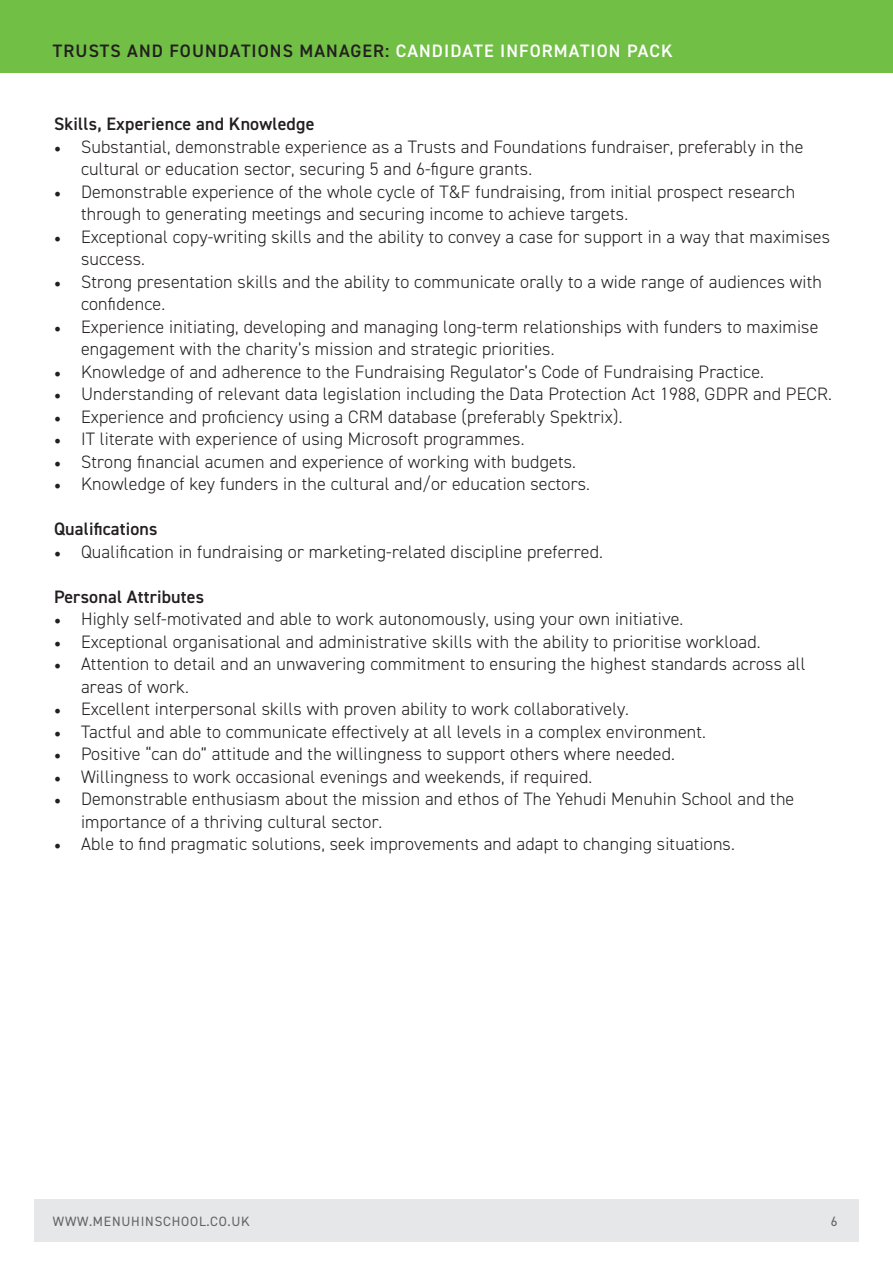
<style>
.page{position:relative;width:893px;height:1263px;background:#fff}
.page>*{position:absolute;margin:0;border:0;box-sizing:border-box;transform-origin:0 0}
.t1{font:300 18px/22.5px "DIN2014";letter-spacing:.01em;color:#231f20}
.t2{font:600 18px "DIN2014";letter-spacing:.01em;color:#231f20}
.t3{font:600 18px "DIN2014";letter-spacing:.06em;color:#231f20}
.t4{font:13.5px "DIN2014";letter-spacing:.06em;color:#636366}
.s1{color:#fff}
.s2{font-family:"Minion Pro";font-weight:400}
</style>
<div class="page">
<div style="left:34px;top:1199px;width:825px;height:43px;background:#e6e7e9"></div>
<div style="left:0;top:0;width:893px;height:73px;background:#71bf44"></div>
<p class="t3" style="left:53px;top:39px;width:621px">TRUSTS AND FOUNDATIONS MANAGER: <span class="s1">CANDIDATE INFORMATION PACK</span></p>
<p class="t2" style="left:54px;top:112px;width:262px">Skills, Experience and Knowledge</p>
<p class="t1" style="left:81px;top:135px;width:724px;text-indent:-27px"><span class="s2">•</span> Substantial, demonstrable experience as a Trusts and Foundations fundraiser, preferably in the cultural or education sector, securing 5 and 6-figure grants.</p>
<p class="t1" style="left:81px;top:180px;width:716px;text-indent:-27px"><span class="s2">•</span> Demonstrable experience of the whole cycle of T&amp;F fundraising, from initial prospect research through to generating meetings and securing income to achieve targets.</p>
<p class="t1" style="left:81px;top:225px;width:750px;text-indent:-27px"><span class="s2">•</span> Exceptional copy-writing skills and the ability to convey a case for support in a way that maximises success.</p>
<p class="t1" style="left:81px;top:270px;width:742px;text-indent:-27px"><span class="s2">•</span> Strong presentation skills and the ability to communicate orally to a wide range of audiences with confidence.</p>
<p class="t1" style="left:81px;top:315px;width:739px;text-indent:-27px"><span class="s2">•</span> Experience initiating, developing and managing long-term relationships with funders to maximise engagement with the charity’s mission and strategic priorities.</p>
<p class="t1" style="left:54px;top:360px;width:711px"><span class="s2">•</span> Knowledge of and adherence to the Fundraising Regulator’s Code of Fundraising Practice.</p>
<p class="t1" style="left:54px;top:383px;width:780px"><span class="s2">•</span> Understanding of relevant data legislation including the Data Protection Act 1988, GDPR and PECR.</p>
<p class="t1" style="left:54px;top:405px;width:570px"><span class="s2">•</span> Experience and proficiency using a CRM database (preferably Spektrix).</p>
<p class="t1" style="left:54px;top:428px;width:472px"><span class="s2">•</span> IT literate with experience of using Microsoft programmes.</p>
<p class="t1" style="left:54px;top:450px;width:524px"><span class="s2">•</span> Strong financial acumen and experience of working with budgets.</p>
<p class="t1" style="left:54px;top:473px;width:538px"><span class="s2">•</span> Knowledge of key funders in the cultural and/or education sectors.</p>
<p class="t2" style="left:54px;top:517px;width:105px">Qualifications</p>
<p class="t1" style="left:54px;top:540px;width:550px"><span class="s2">•</span> Qualification in fundraising or marketing-related discipline preferred.</p>
<p class="t2" style="left:54px;top:585px;width:152px">Personal Attributes</p>
<p class="t1" style="left:54px;top:608px;width:631px"><span class="s2">•</span> Highly self-motivated and able to work autonomously, using your own initiative.</p>
<p class="t1" style="left:54px;top:630px;width:708px"><span class="s2">•</span> Exceptional organisational and administrative skills with the ability to prioritise workload.</p>
<p class="t1" style="left:81px;top:653px;width:726px;text-indent:-27px"><span class="s2">•</span> Attention to detail and an unwavering commitment to ensuring the highest standards across all areas of work.</p>
<p class="t1" style="left:54px;top:698px;width:576px"><span class="s2">•</span> Excellent interpersonal skills with proven ability to work collaboratively.</p>
<p class="t1" style="left:54px;top:720px;width:654px"><span class="s2">•</span> Tactful and able to communicate effectively at all levels in a complex environment.</p>
<p class="t1" style="left:54px;top:743px;width:622px"><span class="s2">•</span> Positive “can do” attitude and the willingness to support others where needed.</p>
<p class="t1" style="left:54px;top:765px;width:540px"><span class="s2">•</span> Willingness to work occasional evenings and weekends, if required.</p>
<p class="t1" style="left:81px;top:788px;width:715px;text-indent:-27px"><span class="s2">•</span> Demonstrable enthusiasm about the mission and ethos of The Yehudi Menuhin School and the importance of a thriving cultural sector.</p>
<p class="t1" style="left:54px;top:833px;width:682px"><span class="s2">•</span> Able to find pragmatic solutions, seek improvements and adapt to changing situations.</p>
<p class="t4" style="left:53px;top:1212px;width:198px">WWW.MENUHINSCHOOL.CO.UK</p>
<p class="t4" style="left:831px;top:1212px;width:8px">6</p>
</div>
